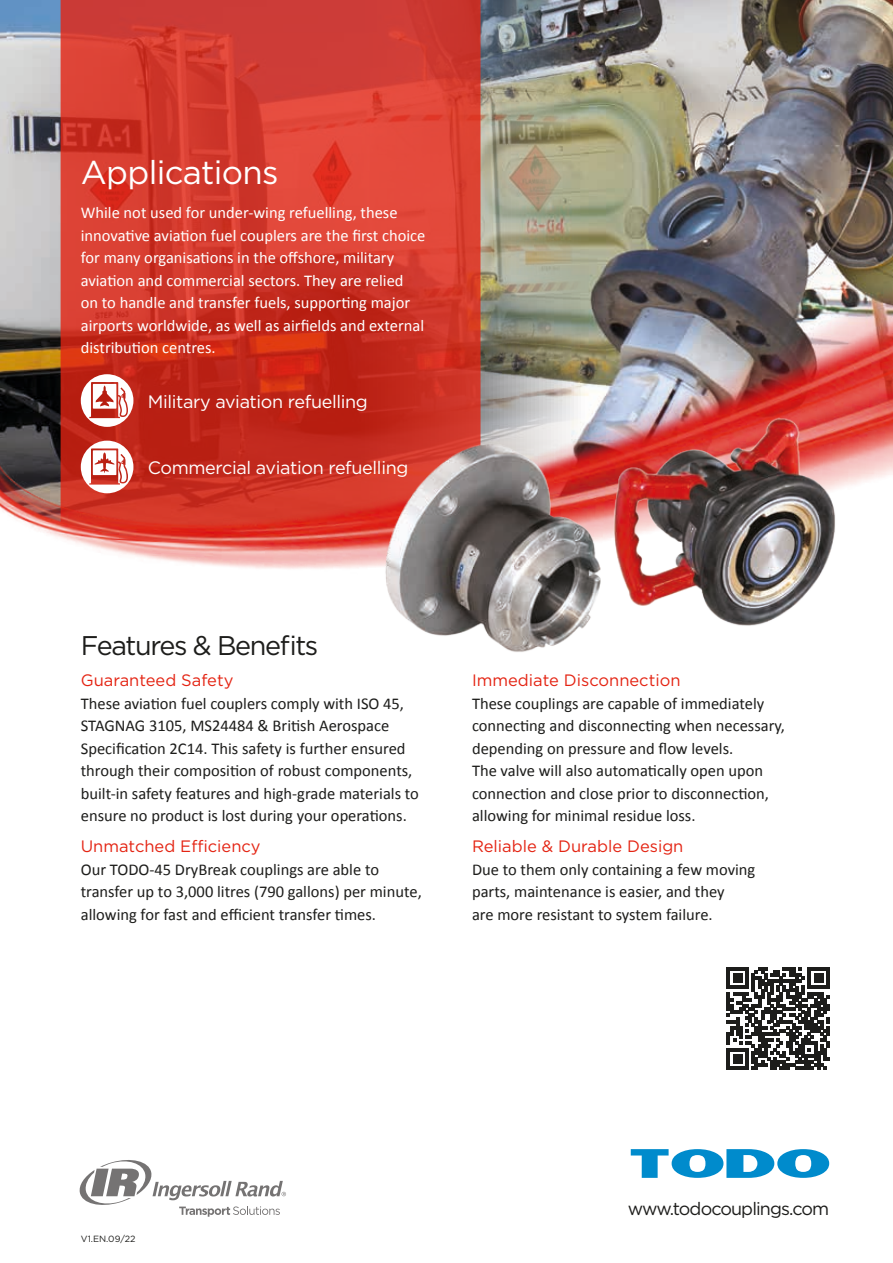
<style>
.page{position:relative;width:893px;height:1263px;background:#fff}
.page>*{position:absolute;margin:0;border:0;box-sizing:border-box;transform-origin:0 0}
.t1{font:33px "Gotham";letter-spacing:-.02em;color:#fff}
.t2{font:27px "Gotham";letter-spacing:-.05em;color:#1d1d1b}
.t3{font:18px "Gotham";letter-spacing:-.02em;color:#fff}
.t4{font:18px "Gotham";letter-spacing:-.05em;color:#1d1d1b}
.t5{font:16.5px/22.5px "Calibri";color:#1d1d1b}
.t6{font:16.5px/22.5px "Calibri";color:#fff}
.t7{font:16.5px "Gotham";color:#e42413}
.t8{font:9px "Gotham";color:#1d1d1b}
</style>
<div class="page">
<svg style="left:631px;top:1149px;width:198px;height:29px"></svg>
<img style="left:0;top:0;width:893px;height:45px">
<svg style="left:61px;top:0;width:419px;height:45px;background:#cd3b35"></svg>
<img style="left:0;top:45px;width:893px;height:524px">
<svg style="left:80px;top:1160px;width:206px;height:57px"></svg>
<svg style="left:81px;top:374px;width:52px;height:53px"></svg>
<svg style="left:81px;top:441px;width:52px;height:52px"></svg>
<svg style="left:727px;top:967px;width:102px;height:103px"></svg>
<img style="left:605px;top:414px;width:238px;height:212px">
<img style="left:375px;top:440px;width:238px;height:212px">
<h1 class="t1" style="left:81px;top:151px;width:199px">Applications</h1>
<p class="t6" style="left:81px;top:201px;width:346px">While not used for under-wing refuelling, these innovative aviation fuel couplers are the first choice for many organisations in the offshore, military aviation and commercial sectors. They are relied<br>on to handle and transfer fuels, supporting major airports worldwide, as well as airfields and external distribution centres.</p>
<p class="t3" style="left:148px;top:390px;width:222px">Military aviation refuelling</p>
<p class="t3" style="left:148px;top:456px;width:262px">Commercial aviation refuelling</p>
<h2 class="t2" style="left:81px;top:628px;width:239px">Features &amp; Benefits</h2>
<p class="t7" style="left:81px;top:670px;width:154px">Guaranteed Safety</p>
<p class="t5" style="left:81px;top:691px;width:340px">These aviation fuel couplers comply with ISO 45, STAGNAG 3105, MS24484 &amp; British Aerospace Specification 2C14. This safety is further ensured through their composition of robust components, built-in safety features and high-grade materials to ensure no product is lost during your operations.</p>
<p class="t7" style="left:81px;top:836px;width:181px">Unmatched Efficiency</p>
<p class="t5" style="left:81px;top:857px;width:342px">Our TODO-45 DryBreak couplings are able to transfer up to 3,000 litres (790 gallons) per minute, allowing for fast and efficient transfer times.</p>
<p class="t7" style="left:472px;top:670px;width:210px">Immediate Disconnection</p>
<p class="t5" style="left:472px;top:691px;width:314px">These couplings are capable of immediately connecting and disconnecting when necessary, depending on pressure and flow levels.<br>The valve will also automatically open upon connection and close prior to disconnection, allowing for minimal residue loss.</p>
<p class="t7" style="left:472px;top:836px;width:213px">Reliable &amp; Durable Design</p>
<p class="t5" style="left:472px;top:857px;width:285px">Due to them only containing a few moving parts, maintenance is easier, and they<br>are more resistant to system failure.</p>
<p class="t8" style="left:81px;top:1233px;width:56px">V1.EN.09/22</p>
<p class="t4" style="left:628px;top:1197px;width:203px">www.todocouplings.com</p>
</div>
